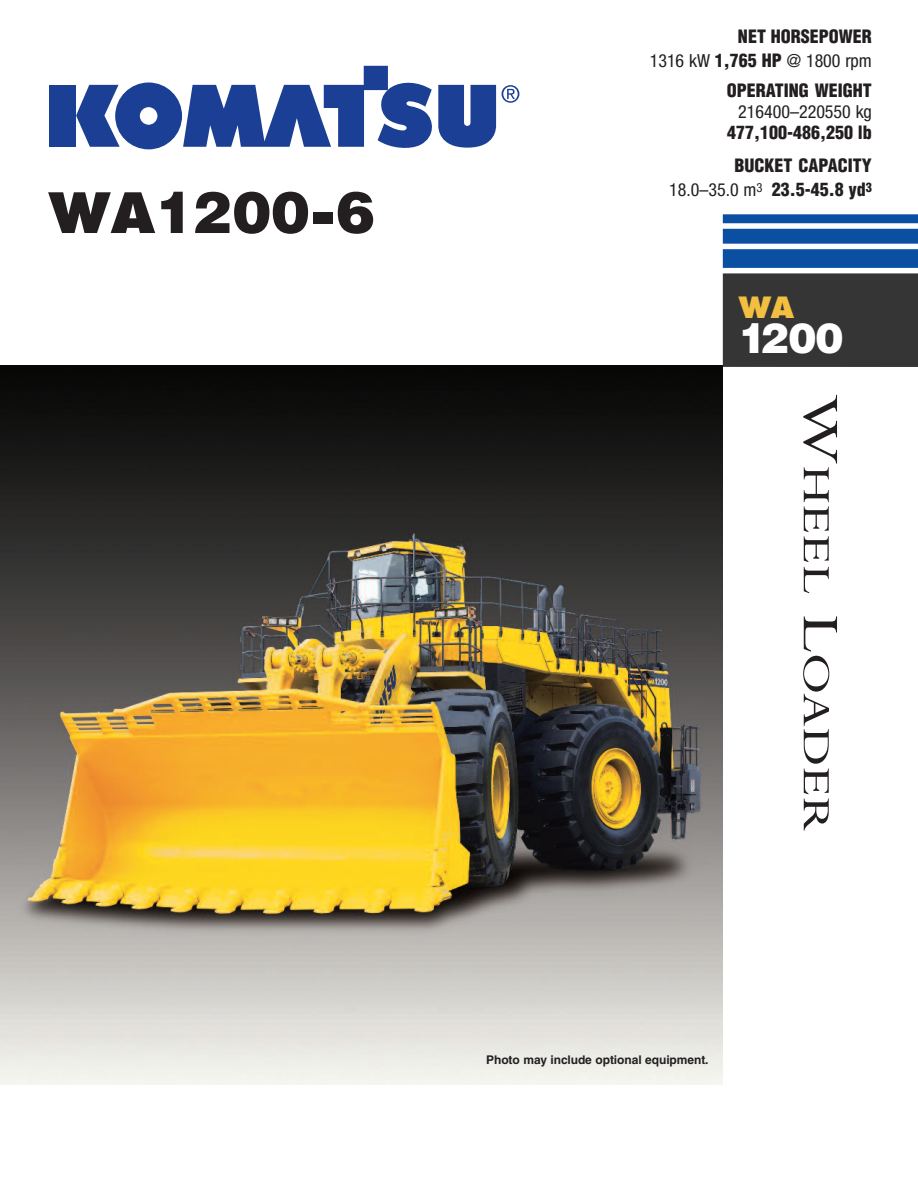
<style>
.page{position:relative;width:918px;height:1188px;background:#fff}
.page>*{position:absolute;margin:0;border:0;box-sizing:border-box;transform-origin:0 0}
.t1{font:54px "Komatsu VI";color:#231f20}
.t2{font:43.5px "Perpetua";color:#231f20;scale:1.35 1}
.t3{font:39px "Komatsu VI";color:#fff}
.t4{font:28.5px "Komatsu VI";color:#f3bf40}
.t5{font:900 condensed 18px/33px "Helvetica";color:#231f20;text-align:center}
.t6{font:condensed 18px "Helvetica Neue";color:#231f20}
.t7{font:700 12px "Helvetica";letter-spacing:-.005em;color:#231f20}
.s1{font-family:"Helvetica";font-weight:900}
.s2{font-family:"Helvetica Neue";font-weight:400}
.s3{font-size:58.05px}
</style>
<div class="page">
<img style="left:0;top:366px;width:723px;height:719px">
<div style="left:50px;top:85px;width:26px;height:62px;background:#1b3f94"></div>
<svg style="left:76px;top:66px;width:420px;height:83px"></svg>
<svg style="left:502px;top:85px;width:17px;height:18px"></svg>
<svg style="left:723px;top:214px;width:195px;height:9px;background:#1255a5"></svg>
<svg style="left:723px;top:229px;width:195px;height:138px;background:#3b4b60"></svg>
<h1 class="t1" style="left:48px;top:189px;width:328px">WA1200-6</h1>
<p class="t5" style="left:738px;top:20px;width:135px">NET HORSEPOWER</p>
<p class="t6" style="left:650px;top:54px;width:224px">1316 kW <span class="s1">1,765 HP</span> @ 1800 rpm</p>
<p class="t5" style="left:727px;top:74px;width:147px">OPERATING WEIGHT</p>
<p class="t6" style="left:738px;top:105px;width:135px">216400–220550 kg</p>
<p class="t5" style="left:727px;top:116px;width:146px">477,100-486,250 lb<br>BUCKET CAPACITY</p>
<p class="t5" style="left:669px;top:173px;width:204px"><span class="s2">18.0–35.0 m</span><sup>3</sup> 23.5-45.8 yd<sup>3</sup></p>
<h3 class="t4" style="left:739px;top:295px;width:57px">WA</h3>
<h3 class="t3" style="left:739px;top:321px;width:106px">1200</h3>
<p class="t7" style="left:486px;top:1055px;width:224px">Photo may include optional equipment.</p>
<h2 class="t2" style="left:833px;top:393px;width:326px;rotate:90deg"><span class="s3">W</span>HEEL <span class="s3">L</span>OADER</h2>
</div>
